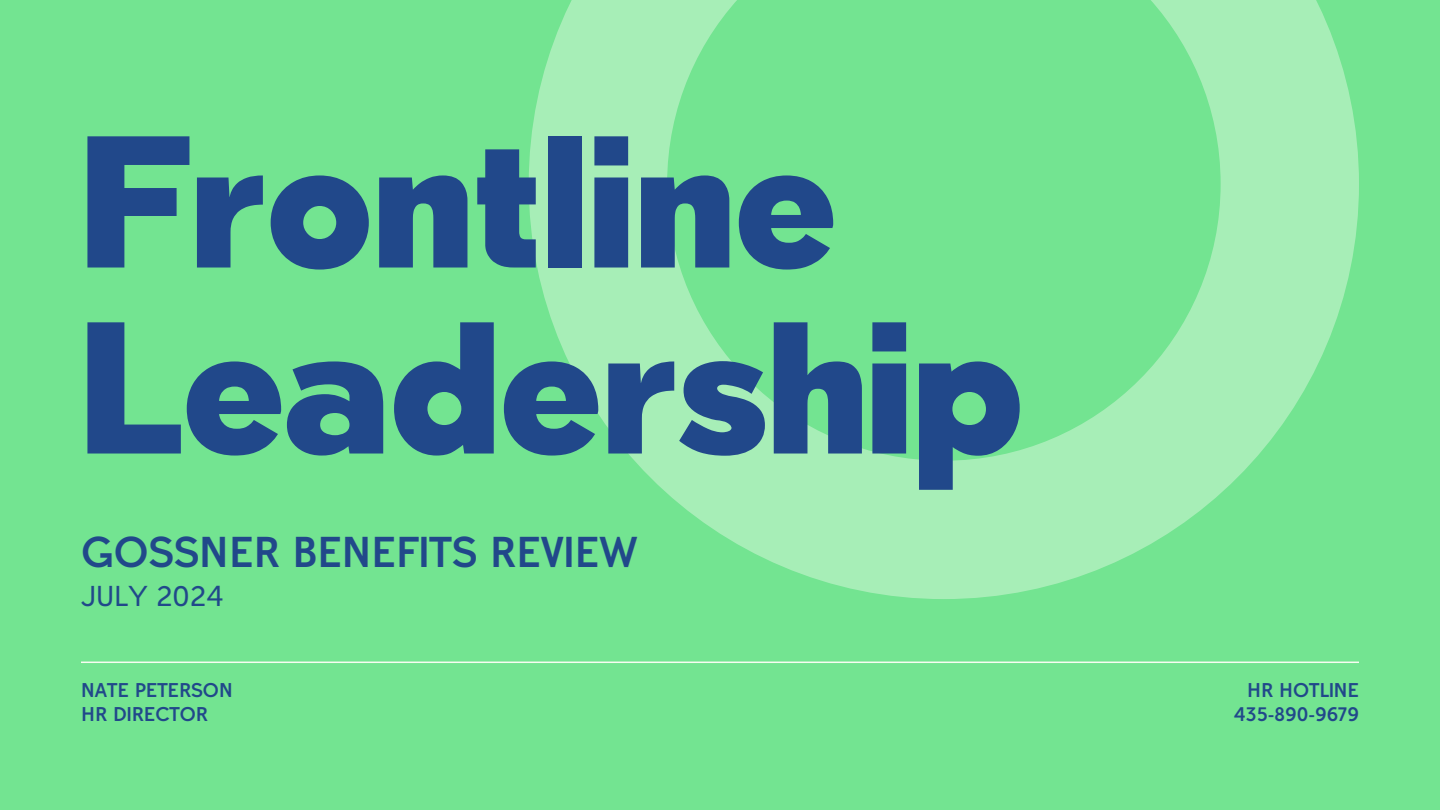
<style>
.page{position:relative;width:1440px;height:810px;background:#73e491}
.page>*{position:absolute;margin:0;border:0;box-sizing:border-box;transform-origin:0 0}
.t1{font:900 169.5px/186px "Tabarra Pro";color:#21488a}
.t2{font:700 39px "Tabarra Pro";color:#21488a}
.t3{font:26px "Tabarra Pro";color:#21488a}
.t4{font:700 18px "Tabarra Pro";color:#21488a}
</style>
<div class="page">
<hr style="left:81px;top:662px;width:1278px;height:1px;background:#f7fdf2">
<svg style="left:529px;top:0;width:830px;height:599px"></svg>
<p class="t1" style="left:81px;top:128px;width:944px">Frontline<br>Leadership</p>
<h2 class="t2" style="left:81px;top:537px;width:558px">GOSSNER BENEFITS REVIEW</h2>
<h1 class="t3" style="left:81px;top:586px;width:144px">JULY 2024</h1>
<h3 class="t4" style="left:81px;top:683px;width:153px">NATE PETERSON</h3>
<p class="t4" style="left:81px;top:708px;width:128px">HR DIRECTOR</p>
<p class="t4" style="left:1247px;top:683px;width:113px">HR HOTLINE</p>
<p class="t4" style="left:1234px;top:708px;width:127px">435-890-9679</p>
</div>
